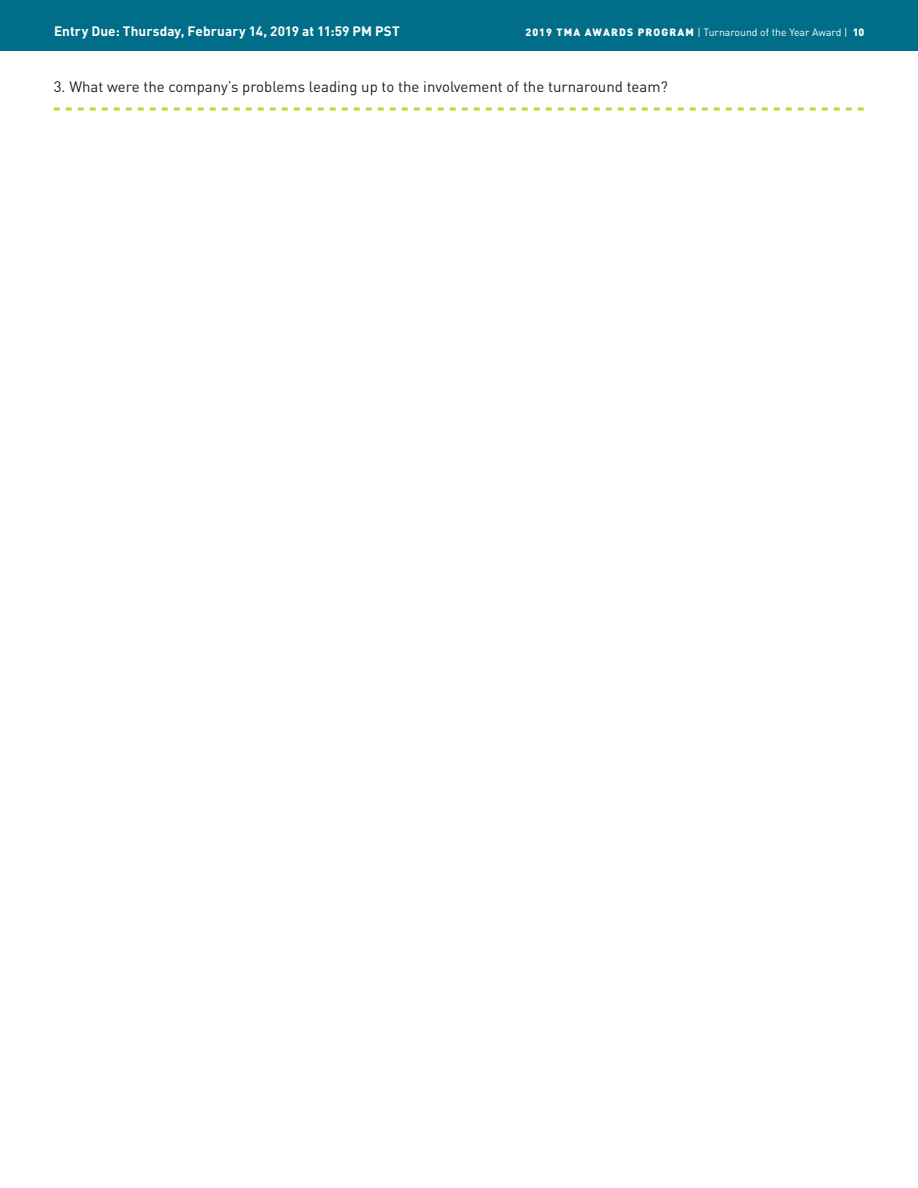
<style>
.page{position:relative;width:918px;height:1188px;background:#fff}
.page>*{position:absolute;margin:0;border:0;box-sizing:border-box;transform-origin:0 0}
.t1{font:15px "DINOT";color:#231f20}
.t2{font:700 13.5px "DINOT";letter-spacing:.01em;color:#fff}
.t3{font:10.5px "DINOT";color:#fff}
.s1{font-weight:900}
</style>
<div class="page">
<div style="left:0;top:0;width:917px;height:51px;background:#006e88"></div>
<svg style="left:54px;top:107px;width:810px;height:3px"></svg>
<p class="t2" style="left:54px;top:22px;width:347px">Entry Due: Thursday, February 14, 2019 at 11:59 PM PST</p>
<p class="t3" style="left:526px;top:25px;width:340px"><span class="s1">2019 TMA AWARDS PROGRAM</span> | Turnaround of the Year Award | <span class="s1">10</span></p>
<p class="t1" style="left:54px;top:78px;width:616px">3. What were the company’s problems leading up to the involvement of the turnaround team?</p>
</div>
